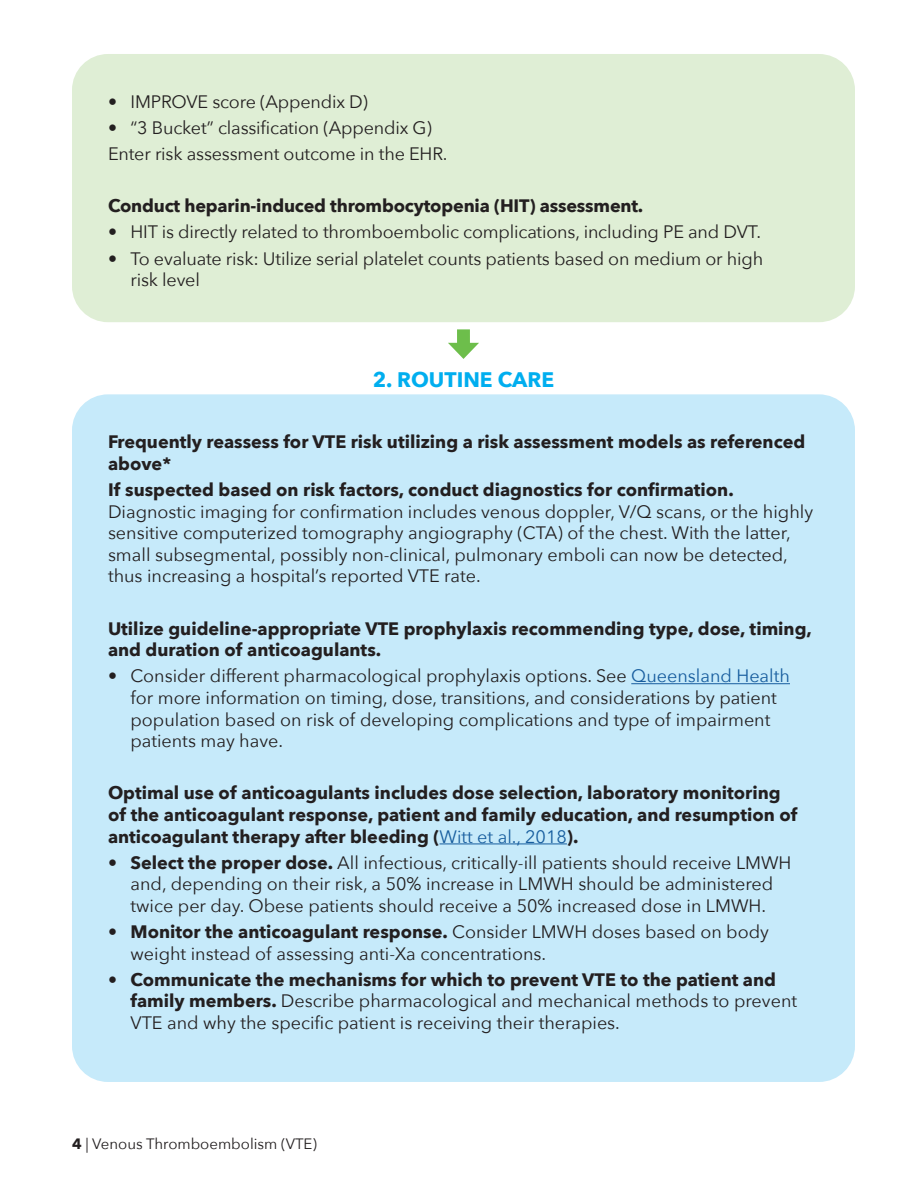
<style>
.page{position:relative;width:918px;height:1188px;background:#fff}
.page>*{position:absolute;margin:0;border:0;box-sizing:border-box;transform-origin:0 0}
.Heading_2{font:700 21px "Avenir Next";color:#00aeef}
.CW_Bullet_1{font:18px/21.6px "Avenir Next";color:#231f20}
.CW_Bullet_1-2{font:700 18px/21.6px "Avenir Next";color:#231f20}
.t1{font:15px "Avenir Next";color:#231f20}
.s1{font-weight:700}
.s2{color:#175d9e}
.s3{font-weight:400;color:#175d9e}
</style>
<div class="page">
<div style="left:72px;top:54px;width:783px;height:268px;background:#dfeed5;border-radius:36px"></div>
<div style="left:72px;top:394px;width:783px;height:688px;background:#c6eafa;border-radius:36px"></div>
<hr style="left:631px;top:683px;width:159px;height:1px;background:#175d9e">
<hr style="left:440px;top:843px;width:127px;height:1px;background:#175d9e">
<svg style="left:448px;top:343px;width:31px;height:16px"></svg>
<div style="left:457px;top:329px;width:13px;height:18px;background:#6dbe4b"></div>
<p class="CW_Bullet_1" style="left:108px;top:90px;width:262px">• IMPROVE score (Appendix D)</p>
<p class="CW_Bullet_1" style="left:108px;top:116px;width:325px">• “3 Bucket” classification (Appendix G)</p>
<p class="CW_Bullet_1" style="left:108px;top:142px;width:341px">Enter risk assessment outcome in the EHR.</p>
<p class="CW_Bullet_1-2" style="left:108px;top:195px;width:537px">Conduct heparin-induced thrombocytopenia (HIT) assessment.</p>
<p class="CW_Bullet_1" style="left:108px;top:221px;width:655px">• HIT is directly related to thromboembolic complications, including PE and DVT.</p>
<p class="CW_Bullet_1" style="left:130px;top:247px;width:634px;text-indent:-22px">• To evaluate risk: Utilize serial platelet counts patients based on medium or high risk level</p>
<p class="Heading_2" style="left:373px;top:362px;width:183px">2. ROUTINE CARE</p>
<p class="CW_Bullet_1-2" style="left:108px;top:431px;width:699px">Frequently reassess for VTE risk utilizing a risk assessment models as referenced above*</p>
<p class="CW_Bullet_1" style="left:108px;top:478px;width:707px"><span class="s1">If suspected based on risk factors, conduct diagnostics for confirmation.<br></span>Diagnostic imaging for confirmation includes venous doppler, V/Q scans, or the highly sensitive computerized tomography angiography (CTA) of the chest. With the latter, small subsegmental, possibly non-clinical, pulmonary emboli can now be detected, thus increasing a hospital’s reported VTE rate.</p>
<p class="CW_Bullet_1-2" style="left:108px;top:617px;width:705px">Utilize guideline-appropriate VTE prophylaxis recommending type, dose, timing, and duration of anticoagulants.</p>
<p class="CW_Bullet_1" style="left:130px;top:665px;width:661px;text-indent:-22px">• Consider different pharmacological prophylaxis options. See <span class="s2">Queensland Health </span>for more information on timing, dose, transitions, and considerations by patient population based on risk of developing complications and type of impairment patients may have.</p>
<p class="CW_Bullet_1-2" style="left:108px;top:782px;width:691px">Optimal use of anticoagulants includes dose selection, laboratory monitoring of the anticoagulant response, patient and family education, and resumption of anticoagulant therapy after bleeding (<span class="s3">Witt et al., 2018</span>).</p>
<p class="CW_Bullet_1" style="left:108px;top:851px;width:685px;text-align:center">• <span class="s1">Select the proper dose.</span> All infectious, critically-ill patients should receive LMWH and, depending on their risk, a 50% increase in LMWH should be administered twice per day. Obese patients should receive a 50% increased dose in LMWH.</p>
<p class="CW_Bullet_1" style="left:130px;top:920px;width:640px;text-indent:-22px">• <span class="s1">Monitor the anticoagulant response.</span> Consider LMWH doses based on body weight instead of assessing anti-Xa concentrations.</p>
<p class="CW_Bullet_1" style="left:130px;top:968px;width:668px;text-indent:-22px">• <span class="s1">Communicate the mechanisms for which to prevent VTE to the patient and family members.</span> Describe pharmacological and mechanical methods to prevent<br>VTE and why the specific patient is receiving their therapies.</p>
<p class="t1" style="left:72px;top:1131px;width:246px"><span class="s1">4</span> | Venous Thromboembolism (VTE)</p>
</div>
